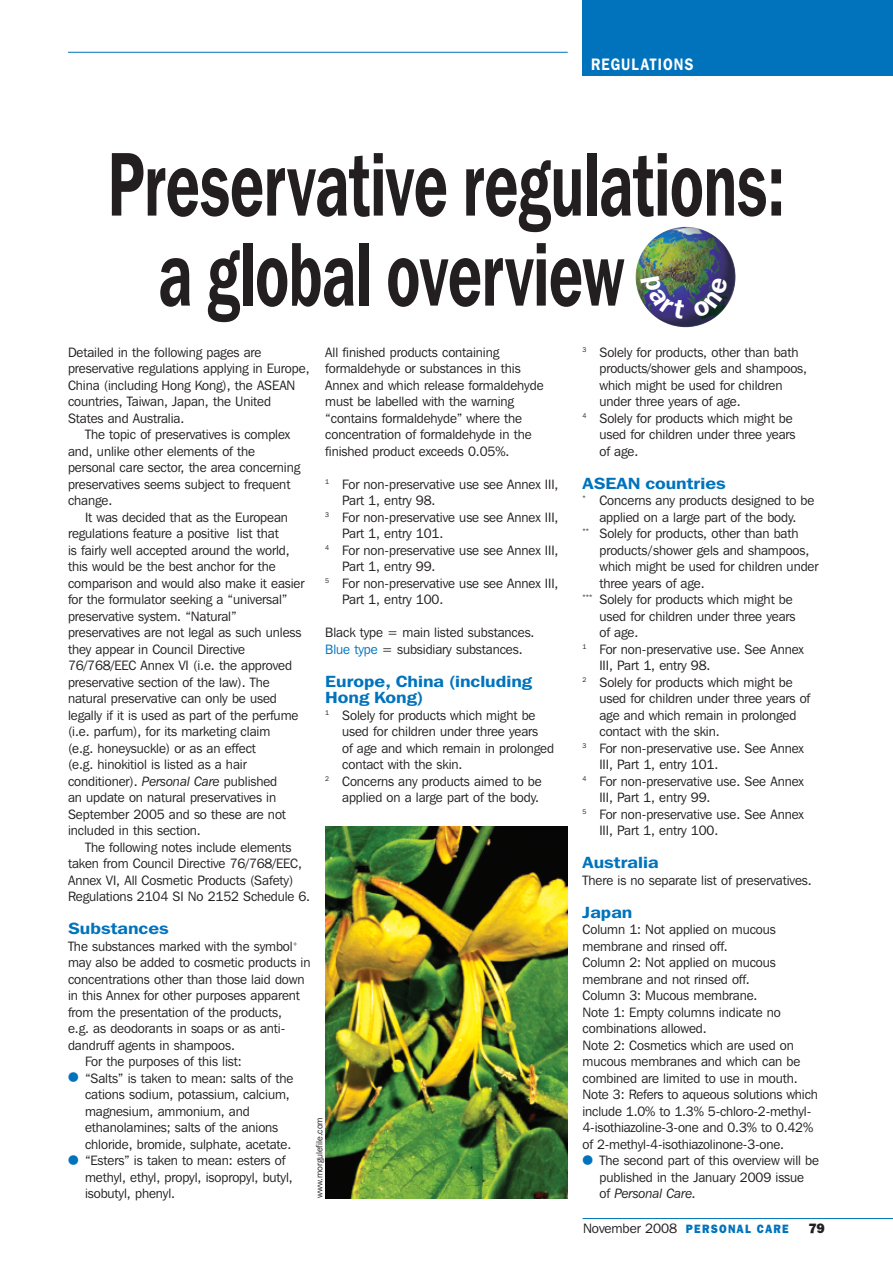
<style>
.page{position:relative;width:893px;height:1263px;background:#fff}
.page>*{position:absolute;margin:0;border:0;box-sizing:border-box;transform-origin:0 0}
.t1{font:600 90px/90px "Franklin Gothic IT Cby BT";color:#231f20;scale:.65 1}
.t2{font:600 16.5px "Franklin Gothic IT Cby BT";letter-spacing:.08em;color:#fff;scale:.85 1}
.t3{font:600 16.2px/16.5px "Franklin Gothic IT Cby BT";color:#0073bc;scale:1.15 1}
.t4{font:13.5px/16.5px "Franklin Gothic IT Cby BT";letter-spacing:-.005em;color:#231f20}
.t5{font:800 13.5px "Franklin Gothic IT Cby BT";color:#231f20}
.t6{font:9px "Franklin Gothic IT Cby BT";color:#231f20}
.s1{color:#0073bc}
.s2{font-style:italic}
.s3{font-weight:800;font-size:12px;color:#0073bc}
</style>
<div class="page">
<hr style="left:583px;top:1218px;width:310px;height:1px;background:#0073bc">
<div style="left:583px;top:0;width:310px;height:76px;background:#0073bc"></div>
<hr style="left:68px;top:52px;width:500px;height:1px;background:#0073bc">
<img style="left:325px;top:826px;width:243px;height:372px">
<img style="left:635px;top:227px;width:101px;height:100px">
<svg style="left:640px;top:276px;width:45px;height:43px;background:#575b83"></svg>
<svg style="left:692px;top:277px;width:36px;height:41px"></svg>
<p class="t2" style="left:591px;top:59px;width:122px">REGULATIONS</p>
<h1 class="t1" style="left:159px;top:147px;width:965px;text-indent:-51px">Preservative regulations: a global overview</h1>
<p class="t4" style="left:325px;top:345px;width:220px">All finished products containing formaldehyde or substances in this Annex and which release formaldehyde must be labelled with the warning “contains formaldehyde” where the concentration of formaldehyde in the finished product exceeds 0.05%.</p>
<p class="t4" style="left:325px;top:477px;width:235px"><sup>1</sup> For non-preservative use see Annex III,</p>
<p class="t4" style="left:342px;top:493px;width:95px">Part 1, entry 98.</p>
<p class="t4" style="left:325px;top:510px;width:235px"><sup>3</sup> For non-preservative use see Annex III,</p>
<p class="t4" style="left:342px;top:526px;width:103px">Part 1, entry 101.</p>
<p class="t4" style="left:325px;top:543px;width:235px"><sup>4</sup> For non-preservative use see Annex III,</p>
<p class="t4" style="left:342px;top:559px;width:95px">Part 1, entry 99.</p>
<p class="t4" style="left:325px;top:576px;width:235px"><sup>5</sup> For non-preservative use see Annex III,</p>
<p class="t4" style="left:342px;top:592px;width:103px">Part 1, entry 100.</p>
<p class="t4" style="left:325px;top:625px;width:211px">Black type = main listed substances.<br><span class="s1">Blue type</span> = subsidiary substances.</p>
<p class="t3" style="left:325px;top:674px;width:181px">Europe, China (including<br>Hong Kong)</p>
<p class="t4" style="left:325px;top:708px;width:212px"><sup>1</sup> Solely for products which might be</p>
<p class="t4" style="left:342px;top:724px;width:198px">used for children under three years</p>
<p class="t4" style="left:342px;top:741px;width:213px">of age and which remain in prolonged</p>
<p class="t4" style="left:342px;top:757px;width:122px">contact with the skin.</p>
<p class="t4" style="left:325px;top:774px;width:218px"><sup>2</sup> Concerns any products aimed to be</p>
<p class="t4" style="left:342px;top:790px;width:198px">applied on a large part of the body.</p>
<p class="t4" style="left:68px;top:345px;width:243px">Detailed in the following pages are preservative regulations applying in Europe, China (including Hong Kong), the ASEAN countries, Taiwan, Japan, the United States and Australia.</p>
<p class="t4" style="left:68px;top:427px;width:234px;text-indent:17px">The topic of preservatives is complex and, unlike other elements of the personal care sector, the area concerning preservatives seems subject to frequent change.</p>
<p class="t4" style="left:68px;top:510px;width:238px;text-indent:17px">It was decided that as the European regulations feature a positive list that<br>is fairly well accepted around the world, this would be the best anchor for the comparison and would also make it easier for the formulator seeking a “universal” preservative system. “Natural” preservatives are not legal as such unless they appear in Council Directive 76/768/EEC Annex VI (i.e. the approved preservative section of the law). The natural preservative can only be used legally if it is used as part of the perfume (i.e. parfum), for its marketing claim<br>(e.g. honeysuckle) or as an effect<br>(e.g. hinokitiol is listed as a hair conditioner). <span class="s2">Personal Care</span> published<br>an update on natural preservatives in September 2005 and so these are not included in this section.</p>
<p class="t4" style="left:68px;top:840px;width:244px;text-indent:17px">The following notes include elements taken from Council Directive 76/768/EEC, Annex VI, All Cosmetic Products (Safety)<br>Regulations 2104 SI No 2152 Schedule 6.</p>
<p class="t3" style="left:68px;top:922px;width:89px">Substances</p>
<p class="t4" style="left:68px;top:939px;width:232px">The substances marked with the symbol<sup>+</sup></p>
<p class="t4" style="left:68px;top:955px;width:244px">may also be added to cosmetic products in</p>
<p class="t4" style="left:68px;top:972px;width:238px">concentrations other than those laid down</p>
<p class="t4" style="left:68px;top:988px;width:233px">in this Annex for other purposes apparent</p>
<p class="t4" style="left:68px;top:1005px;width:216px">from the presentation of the products,</p>
<p class="t4" style="left:68px;top:1021px;width:219px">e.g. as deodorants in soaps or as anti-</p>
<p class="t4" style="left:68px;top:1038px;width:168px">dandruff agents in shampoos.</p>
<p class="t4" style="left:85px;top:1054px;width:158px">For the purposes of this list:</p>
<p class="t4" style="left:85px;top:1071px;width:210px">“Salts” is taken to mean: salts of the</p>
<p class="t4" style="left:85px;top:1087px;width:206px">cations sodium, potassium, calcium,</p>
<p class="t4" style="left:85px;top:1104px;width:166px">magnesium, ammonium, and</p>
<p class="t4" style="left:85px;top:1120px;width:195px">ethanolamines; salts of the anions</p>
<p class="t4" style="left:85px;top:1137px;width:208px">chloride, bromide, sulphate, acetate.</p>
<p class="t4" style="left:85px;top:1153px;width:202px">“Esters” is taken to mean: esters of</p>
<p class="t4" style="left:85px;top:1170px;width:209px">methyl, ethyl, propyl, isopropyl, butyl,</p>
<p class="t4" style="left:85px;top:1186px;width:92px">isobutyl, phenyl.</p>
<p class="t6" style="left:316px;top:1198px;width:82px;rotate:-90deg">www.morgulefile.com</p>
<p class="t4" style="left:583px;top:345px;width:217px"><sup>3</sup> Solely for products, other than bath</p>
<p class="t4" style="left:599px;top:361px;width:209px">products/shower gels and shampoos,</p>
<p class="t4" style="left:599px;top:378px;width:184px">which might be used for children</p>
<p class="t4" style="left:599px;top:394px;width:143px">under three years of age.</p>
<p class="t4" style="left:583px;top:411px;width:212px"><sup>4</sup> Solely for products which might be</p>
<p class="t4" style="left:599px;top:427px;width:198px">used for children under three years</p>
<p class="t4" style="left:599px;top:444px;width:40px">of age.</p>
<p class="t3" style="left:583px;top:476px;width:126px">ASEAN countries</p>
<p class="t4" style="left:583px;top:493px;width:233px"><sup>*</sup> Concerns any products designed to be</p>
<p class="t4" style="left:599px;top:510px;width:199px">applied on a large part of the body.</p>
<p class="t4" style="left:583px;top:526px;width:217px"><sup>**</sup> Solely for products, other than bath</p>
<p class="t4" style="left:599px;top:543px;width:211px">products/shower gels and shampoos,</p>
<p class="t4" style="left:599px;top:559px;width:221px">which might be used for children under</p>
<p class="t4" style="left:599px;top:576px;width:107px">three years of age.</p>
<p class="t4" style="left:583px;top:592px;width:212px"><sup>***</sup> Solely for products which might be</p>
<p class="t4" style="left:599px;top:609px;width:198px">used for children under three years</p>
<p class="t4" style="left:599px;top:625px;width:40px">of age.</p>
<p class="t4" style="left:583px;top:642px;width:223px"><sup>1</sup> For non-preservative use. See Annex</p>
<p class="t4" style="left:599px;top:658px;width:113px">III, Part 1, entry 98.</p>
<p class="t4" style="left:583px;top:675px;width:212px"><sup>2</sup> Solely for products which might be</p>
<p class="t4" style="left:599px;top:691px;width:212px">used for children under three years of</p>
<p class="t4" style="left:599px;top:708px;width:199px">age and which remain in prolonged</p>
<p class="t4" style="left:599px;top:724px;width:122px">contact with the skin.</p>
<p class="t4" style="left:583px;top:741px;width:223px"><sup>3</sup> For non-preservative use. See Annex</p>
<p class="t4" style="left:599px;top:757px;width:120px">III, Part 1, entry 101.</p>
<p class="t4" style="left:583px;top:774px;width:223px"><sup>4</sup> For non-preservative use. See Annex</p>
<p class="t4" style="left:599px;top:790px;width:113px">III, Part 1, entry 99.</p>
<p class="t4" style="left:583px;top:807px;width:223px"><sup>5</sup> For non-preservative use. See Annex</p>
<p class="t4" style="left:599px;top:823px;width:120px">III, Part 1, entry 100.</p>
<p class="t3" style="left:583px;top:856px;width:68px">Australia</p>
<p class="t4" style="left:583px;top:873px;width:231px">There is no separate list of preservatives.</p>
<p class="t3" style="left:583px;top:905px;width:45px">Japan</p>
<p class="t4" style="left:583px;top:922px;width:237px">Column 1: Not applied on mucous membrane and rinsed off.<br>Column 2: Not applied on mucous membrane and not rinsed off.<br>Column 3: Mucous membrane.<br>Note 1: Empty columns indicate no combinations allowed.<br>Note 2: Cosmetics which are used on mucous membranes and which can be combined are limited to use in mouth.<br>Note 3: Refers to aqueous solutions which include 1.0% to 1.3% 5-chloro-2-methyl-4-isothiazoline-3-one and 0.3% to 0.42% of 2-methyl-4-isothiazolinone-3-one.</p>
<p class="t4" style="left:600px;top:1153px;width:221px">The second part of this overview will be published in the January 2009 issue<br>of <span class="s2">Personal Care.</span></p>
<p class="t4" style="left:583px;top:1221px;width:207px">November 2008 <span class="s3">PERSONAL CARE</span></p>
<p class="t5" style="left:808px;top:1224px;width:18px">79</p>
</div>
